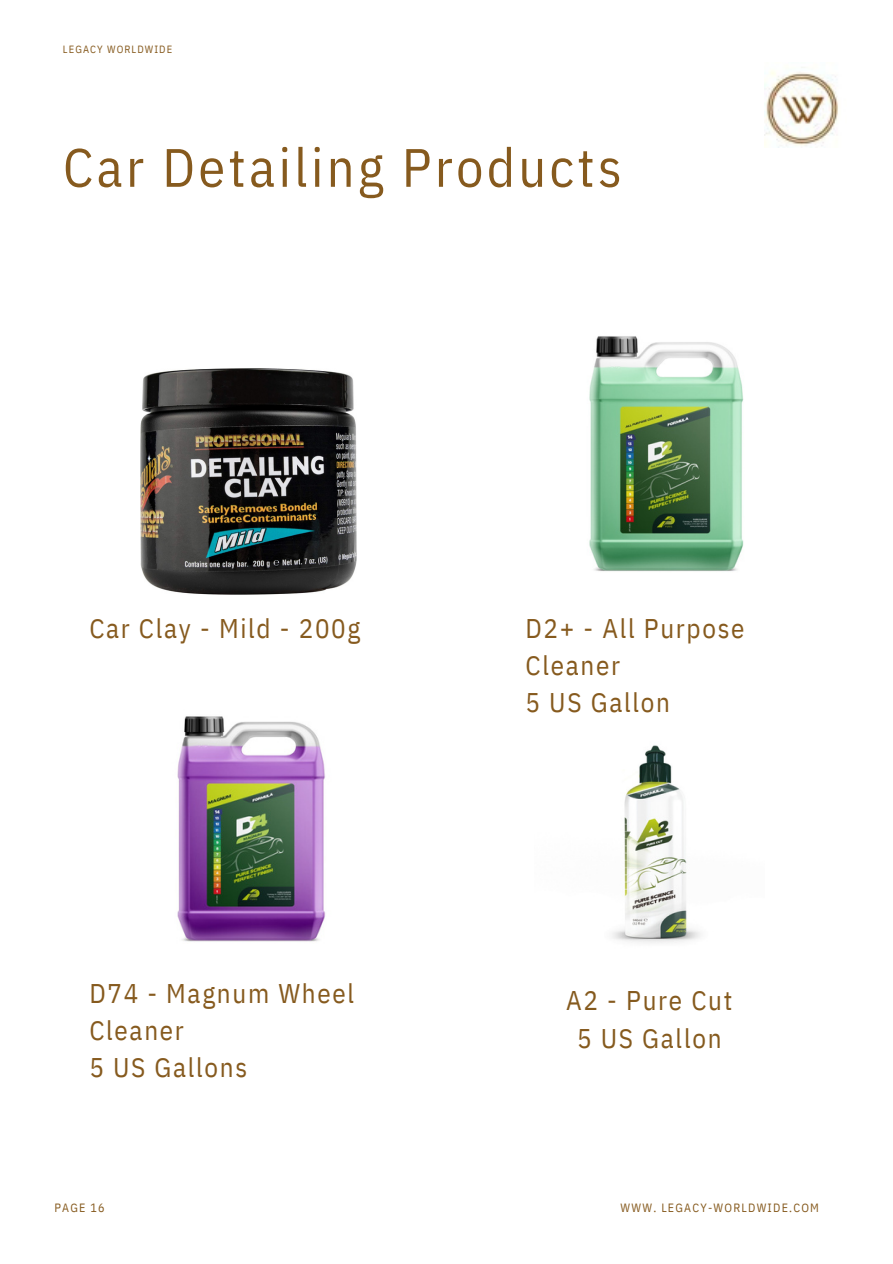
<style>
.page{position:relative;width:893px;height:1264px;background:#fff}
.page>*{position:absolute;margin:0;border:0;box-sizing:border-box;transform-origin:0 0}
.t1{font:54px "IBM Plex Sans Cond";letter-spacing:.065em;color:#865a1e}
.t2{font:27px/37.2px "IBM Plex Sans Cond";letter-spacing:.065em;color:#865a1e}
.t3{font:27px/37.2px "IBM Plex Sans Cond";letter-spacing:.065em;color:#855a1e;text-align:center}
.t4{font:12px "IBM Plex Sans Cond";letter-spacing:.105em;color:#865a1e}
.t5{font:10.5px "IBM Plex Sans Cond";letter-spacing:.105em;color:#865a1e}
</style>
<div class="page">
<img style="left:177px;top:716px;width:149px;height:226px">
<img style="left:764px;top:67px;width:75px;height:81px">
<img style="left:141px;top:368px;width:216px;height:226px">
<img style="left:589px;top:336px;width:155px;height:236px">
<img style="left:612px;top:745px;width:89px;height:198px">
<h2 class="t5" style="left:63px;top:43px;width:111px">LEGACY WORLDWIDE</h2>
<h2 class="t1" style="left:63px;top:131px;width:560px">Car Detailing Products</h2>
<h2 class="t2" style="left:89px;top:609px;width:272px">Car Clay - Mild - 200g</h2>
<p class="t2" style="left:525px;top:609px;width:220px">D2+ - All Purpose<br>Cleaner<br>5 US Gallon</p>
<h3 class="t2" style="left:89px;top:974px;width:266px">D74 - Magnum Wheel<br>Cleaner<br>5 US Gallons</h3>
<h4 class="t3" style="left:566px;top:981px;width:167px">A2 - Pure Cut<br>5 US Gallon</h4>
<p class="t4" style="left:54px;top:1199px;width:52px">PAGE 16</p>
<h2 class="t4" style="left:620px;top:1199px;width:200px">WWW. LEGACY-WORLDWIDE.COM</h2>
</div>
